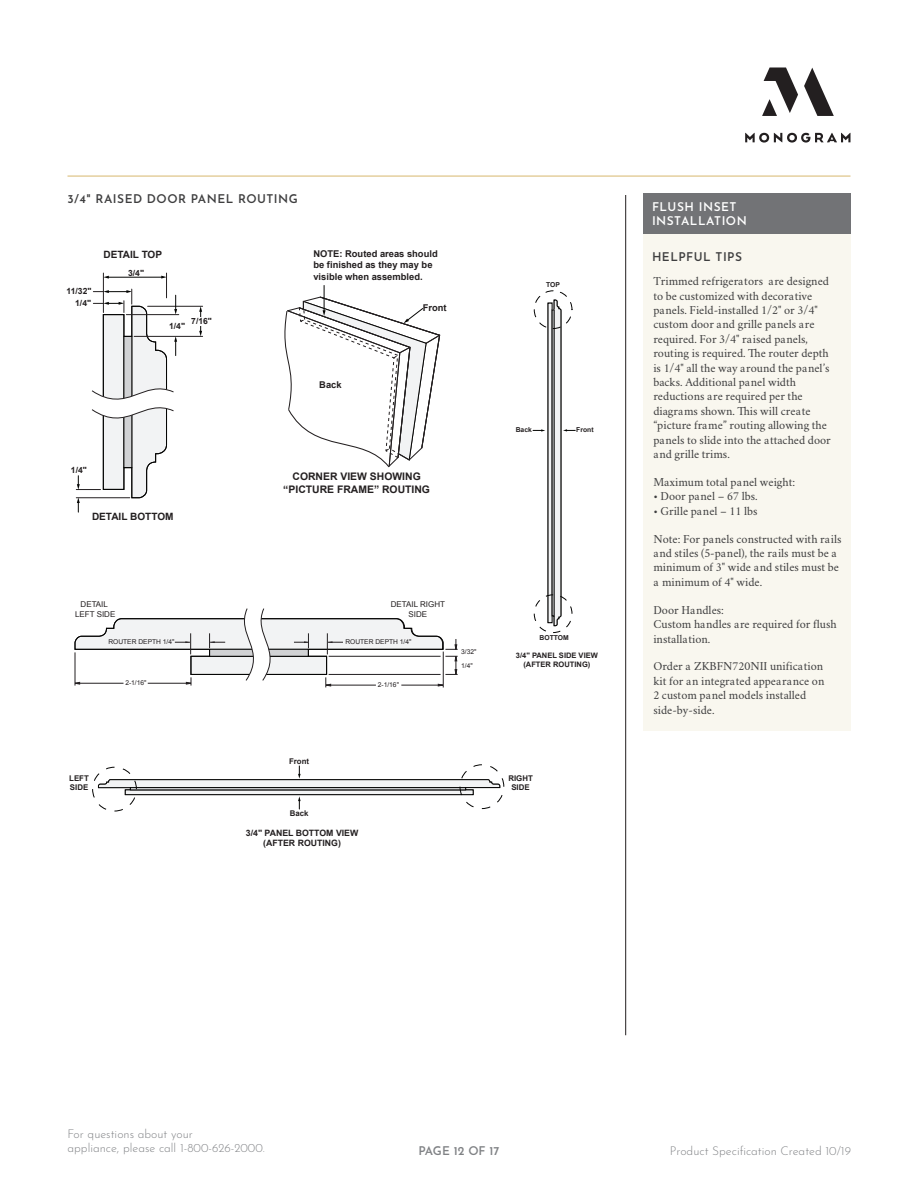
<style>
.page{position:relative;width:918px;height:1188px;background:#fff}
.page>*{position:absolute;margin:0;border:0;box-sizing:border-box;transform-origin:0 0}
.t1{font:12px/14.4px "Crimson";color:#3e3e3f}
.t2{font:300 12px/14.4px "Josefin Sans";color:#808285}
.t3{font:600 12px "Josefin Sans";letter-spacing:.04em;color:#3e3e3f}
.t4{font:600 12px/14.4px "Josefin Sans";letter-spacing:.04em;color:#fff}
.t5{font:600 12px "Josefin Sans";color:#808285}
.t6{font:700 10.35px/12.5px "Arial";color:#231f20;text-align:center}
.t7{font:700 10.05px "Arial";color:#231f20}
.t8{font:700 9.3px/11.2px "Arial";color:#231f20}
.t9{font:700 8.7px/10.5px "Arial";color:#231f20;text-align:center}
.t10{font:700 8.55px/12.1px "Arial";color:#231f20;text-align:right}
.t11{font:7.95px/9.6px "Arial";color:#231f20;text-align:center}
.t12{font:700 7.8px/9.4px "Arial";color:#231f20}
.t13{font:700 7.5px/9px "Arial";color:#231f20;text-align:center}
.t14{font:700 6.75px "Arial";color:#231f20}
.t15{font:6.6px "Arial";color:#231f21}
</style>
<div class="page">
<hr style="left:625px;top:195px;width:1px;height:840px;background:#231f20">
<svg style="left:745px;top:68px;width:105px;height:75px"></svg>
<hr style="left:68px;top:176px;width:782px;height:1px;background:#dcbf7e">
<div style="left:643px;top:193px;width:207px;height:538px;background:#f9f7ef"></div>
<div style="left:534px;top:291px;width:38px;height:38px;border:1px dashed #050504;border-radius:50%"></div>
<div style="left:534px;top:595px;width:38px;height:38px;border:1px dashed #050504;border-radius:50%"></div>
<svg style="left:533px;top:299px;width:42px;height:327px"></svg>
<hr style="left:148px;top:306px;width:55px;height:1px;background:#231f20">
<svg style="left:76px;top:273px;width:101px;height:239px"></svg>
<hr style="left:126px;top:314px;width:53px;height:1px;background:#231f20">
<hr style="left:134px;top:336px;width:69px;height:1px;background:#231f20">
<svg style="left:199px;top:306px;width:4px;height:30px"></svg>
<hr style="left:443px;top:652px;width:1px;height:36px;background:#231f21">
<svg style="left:74px;top:608px;width:384px;height:79px"></svg>
<div style="left:460px;top:765px;width:44px;height:44px;border:1px dashed #050504;border-radius:50%"></div>
<div style="left:92px;top:767px;width:45px;height:44px;border:1px dashed #050504;border-radius:50%"></div>
<svg style="left:98px;top:766px;width:403px;height:43px"></svg>
<svg style="left:284px;top:285px;width:157px;height:183px"></svg>
<div style="left:643px;top:193px;width:207px;height:41px;background:#727376"></div>
<p class="t3" style="left:68px;top:189px;width:232px">3/4" RAISED DOOR PANEL ROUTING</p>
<p class="t10" style="left:67px;top:285px;width:26px">11/32"<br>1/4"</p>
<p class="t7" style="left:104px;top:247px;width:60px">DETAIL TOP</p>
<p class="t10" style="left:128px;top:267px;width:17px">3/4"</p>
<p class="t10" style="left:191px;top:316px;width:22px">7/16"</p>
<p class="t10" style="left:169px;top:320px;width:17px">1/4"</p>
<p class="t8" style="left:313px;top:249px;width:126px">NOTE: Routed areas should be finished as they may be visible when assembled.</p>
<p class="t8" style="left:423px;top:302px;width:25px">Front</p>
<p class="t8" style="left:319px;top:379px;width:24px">Back</p>
<p class="t10" style="left:71px;top:464px;width:17px">1/4"</p>
<p class="t7" style="left:92px;top:510px;width:83px">DETAIL BOTTOM</p>
<p class="t6" style="left:283px;top:471px;width:148px">CORNER VIEW SHOWING “PICTURE FRAME” ROUTING</p>
<p class="t11" style="left:75px;top:600px;width:42px">DETAIL<br>LEFT SIDE</p>
<p class="t11" style="left:391px;top:600px;width:56px">DETAIL RIGHT<br>SIDE</p>
<p class="t15" style="left:108px;top:637px;width:68px">ROUTER DEPTH 1/4"</p>
<p class="t15" style="left:345px;top:637px;width:68px">ROUTER DEPTH 1/4"</p>
<p class="t15" style="left:125px;top:678px;width:23px">2-1/16"</p>
<p class="t15" style="left:378px;top:680px;width:23px">2-1/16"</p>
<p class="t15" style="left:461px;top:648px;width:17px">3/32"</p>
<p class="t15" style="left:461px;top:662px;width:13px">1/4"</p>
<p class="t12" style="left:289px;top:756px;width:22px">Front</p>
<p class="t14" style="left:546px;top:280px;width:15px">TOP</p>
<p class="t14" style="left:516px;top:426px;width:18px">Back</p>
<p class="t14" style="left:576px;top:426px;width:19px">Front</p>
<p class="t14" style="left:540px;top:633px;width:31px">BOTTOM</p>
<p class="t13" style="left:516px;top:651px;width:83px">3/4" PANEL SIDE VIEW (AFTER ROUTING)</p>
<p class="t12" style="left:69px;top:773px;width:21px">LEFT<br>SIDE</p>
<p class="t12" style="left:508px;top:773px;width:26px;text-align:center">RIGHT<br>SIDE</p>
<p class="t12" style="left:290px;top:809px;width:20px">Back</p>
<p class="t9" style="left:246px;top:828px;width:114px">3/4" PANEL BOTTOM VIEW (AFTER ROUTING)</p>
<p class="t4" style="left:652px;top:198px;width:96px">FLUSH INSET<br>INSTALLATION</p>
<p class="t3" style="left:652px;top:247px;width:92px">HELPFUL TIPS</p>
<p class="t1" style="left:653px;top:273px;width:179px">Trimmed refrigerators are designed to be customized with decorative panels. Field-installed 1/2" or 3/4" custom door and grille panels are required. For 3/4" raised panels, routing is required. The router depth is 1/4" all the way around the panel’s backs. Additional panel width reductions are required per the diagrams shown. This will create “picture frame” routing allowing the panels to slide into the attached door and grille trims.</p>
<p class="t1" style="left:653px;top:474px;width:143px">Maximum total panel weight:</p>
<p class="t1" style="left:653px;top:488px;width:106px">• Door panel – 67 lbs.</p>
<p class="t1" style="left:653px;top:503px;width:106px">• Grille panel – 11 lbs</p>
<p class="t1" style="left:653px;top:531px;width:190px">Note: For panels constructed with rails and stiles (5-panel), the rails must be a minimum of 3" wide and stiles must be a minimum of 4" wide.</p>
<p class="t1" style="left:653px;top:602px;width:185px">Door Handles:<br>Custom handles are required for flush installation.</p>
<p class="t1" style="left:653px;top:659px;width:173px">Order a ZKBFN720NII unification kit for an integrated appearance on<br>2 custom panel models installed side-by-side.</p>
<p class="t2" style="left:68px;top:1125px;width:199px">For questions about your<br>appliance, please call 1-800-626-2000.</p>
<p class="t5" style="left:418px;top:1140px;width:83px">PAGE 12 OF 17</p>
<p class="t2" style="left:670px;top:1142px;width:183px">Product Specification Created 10/19</p>
</div>
